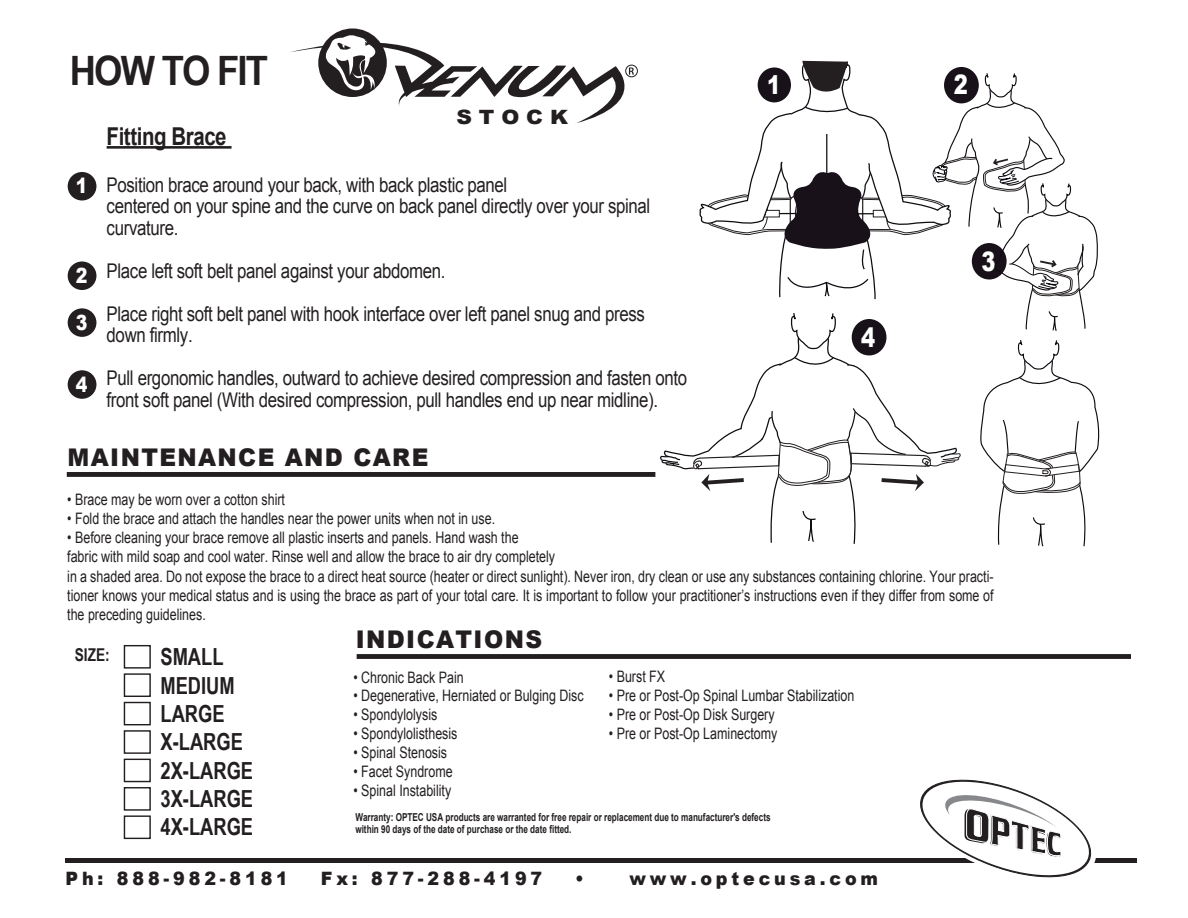
<style>
.page{position:relative;width:1188px;height:918px;background:#fff}
.page>*{position:absolute;margin:0;border:0;box-sizing:border-box;transform-origin:0 0}
.t1{font:700 40.5px "Arial Narrow";letter-spacing:-.04em;color:#231f20;scale:1.1 1}
.t2{font:900 26.85px "Arial";color:#fff;scale:.79 1}
.t3{font:900 25.65px "Arial";color:#fff;scale:.79 1}
.t4{font:700 24.6px "Arial";letter-spacing:-.02em;color:#231f20;scale:.83 1}
.t5{font:900 24.3px "Arial";letter-spacing:.06em;color:#231f20;scale:.95 1}
.t6{font:700 23.55px/28.3px "Arial Narrow";color:#231f20;scale:.95 1}
.t7{font:900 21px "Arial";color:#fff;scale:.83 1}
.t8{font:20.25px/21.5px "Arial";letter-spacing:-.02em;color:#231f20;scale:.83 1}
.t9{font:900 19.65px "Arial";letter-spacing:.32em;color:#231f20;scale:1.1 1}
.t10{font:900 18.45px "Arial";letter-spacing:.22em;color:#231f20;scale:.95 1}
.t11{font:700 17.7px "Arial Narrow";color:#231f20;scale:.94 1}
.t12{font:15.9px/19.2px "Arial";color:#231f20;scale:.79 1}
.t13{font:700 10.95px/12.1px "Arial";color:#231f20;scale:.74 1}
</style>
<div class="page">
<div style="left:68px;top:172px;width:28px;height:29px;background:#231f20;border-radius:50%"></div>
<div style="left:68px;top:261px;width:28px;height:29px;background:#231f20;border-radius:50%"></div>
<div style="left:68px;top:308px;width:28px;height:29px;background:#231f20;border-radius:50%"></div>
<div style="left:68px;top:370px;width:28px;height:29px;background:#231f20;border-radius:50%"></div>
<hr style="left:107px;top:146px;width:125px;height:3px;background:#231f20">
<svg style="left:291px;top:28px;width:347px;height:96px"></svg>
<hr style="left:66px;top:858px;width:1071px;height:4px;background:#231f20">
<svg style="left:909px;top:779px;width:194px;height:99px"></svg>
<div style="left:357px;top:654px;width:774px;height:5px;background:#231f20"></div>
<div style="left:67px;top:472px;width:588px;height:5px;background:#231f20"></div>
<div style="left:124px;top:645px;width:27px;height:24px;border:1px solid #231f20"></div>
<div style="left:124px;top:673px;width:27px;height:24px;border:1px solid #231f20"></div>
<div style="left:124px;top:702px;width:27px;height:23px;border:1px solid #231f20"></div>
<div style="left:124px;top:730px;width:27px;height:24px;border:1px solid #231f20"></div>
<div style="left:124px;top:759px;width:27px;height:23px;border:1px solid #231f20"></div>
<div style="left:124px;top:787px;width:27px;height:24px;border:1px solid #231f20"></div>
<div style="left:124px;top:815px;width:27px;height:24px;border:1px solid #231f20"></div>
<svg style="left:660px;top:60px;width:440px;height:487px"></svg>
<h1 class="t1" style="left:70px;top:40px;width:182px">HOW TO FIT</h1>
<p class="t9" style="left:456px;top:102px;width:103px">STOCK</p>
<h3 class="t7" style="left:76px;top:171px;width:16px">1</h3>
<h3 class="t7" style="left:76px;top:260px;width:16px">2</h3>
<h3 class="t7" style="left:76px;top:307px;width:16px">3</h3>
<h3 class="t7" style="left:76px;top:369px;width:16px">4</h3>
<h3 class="t4" style="left:107px;top:120px;width:146px">Fitting Brace</h3>
<p class="t8" style="left:107px;top:174px;width:657px">Position brace around your back, with back plastic panel<br>centered on your spine and the curve on back panel directly over your spinal curvature.</p>
<p class="t8" style="left:107px;top:249px;width:650px;line-height:42.9px">Place left soft belt panel against your abdomen.<br>Place right soft belt panel with hook interface over left panel snug and press</p>
<p class="t8" style="left:107px;top:314px;width:701px;line-height:42.9px">down firmly.<br>Pull ergonomic handles, outward to achieve desired compression and fasten onto</p>
<p class="t8" style="left:107px;top:389px;width:666px">front soft panel (With desired compression, pull handles end up near midline).</p>
<h3 class="t5" style="left:68px;top:439px;width:381px">MAINTENANCE AND CARE</h3>
<h3 class="t3" style="left:767px;top:66px;width:19px">1</h3>
<h2 class="t2" style="left:954px;top:65px;width:19px">2</h2>
<h2 class="t2" style="left:861px;top:317px;width:19px">4</h2>
<h2 class="t2" style="left:982px;top:241px;width:19px">3</h2>
<p class="t12" style="left:67px;top:490px;width:277px">• Brace may be worn over a cotton shirt</p>
<p class="t12" style="left:67px;top:509px;width:543px">• Fold the brace and attach the handles near the power units when not in use.</p>
<p class="t12" style="left:67px;top:528px;width:1174px">• Before cleaning your brace remove all plastic inserts and panels. Hand wash the<br>fabric with mild soap and cool water. Rinse well and allow the brace to air dry completely<br>in a shaded area. Do not expose the brace to a direct heat source (heater or direct sunlight). Never iron, dry clean or use any substances containing chlorine. Your practi&shy;tioner knows your medical status and is using the brace as part of your total care. It is important to follow your practitioner’s instructions even if they differ from some of the preceding guidelines.</p>
<p class="t11" style="left:75px;top:641px;width:39px">SIZE:</p>
<h3 class="t6" style="left:160px;top:642px;width:99px">SMALL<br>MEDIUM<br>LARGE<br>X-LARGE<br>2X-LARGE<br>3X-LARGE<br>4X-LARGE</h3>
<h3 class="t5" style="left:356px;top:622px;width:198px">INDICATIONS</h3>
<p class="t12" style="left:353px;top:667px;width:141px">• Chronic Back Pain</p>
<p class="t12" style="left:353px;top:686px;width:293px">• Degenerative, Herniated or Bulging Disc</p>
<p class="t12" style="left:353px;top:705px;width:108px">• Spondylolysis</p>
<p class="t12" style="left:353px;top:724px;width:133px">• Spondylolisthesis</p>
<p class="t12" style="left:353px;top:743px;width:120px">• Spinal Stenosis</p>
<p class="t12" style="left:353px;top:762px;width:127px">• Facet Syndrome</p>
<p class="t12" style="left:353px;top:781px;width:125px">• Spinal Instability</p>
<p class="t12" style="left:609px;top:667px;width:73px">• Burst FX</p>
<p class="t12" style="left:609px;top:686px;width:312px">• Pre or Post-Op Spinal Lumbar Stabilization</p>
<p class="t12" style="left:609px;top:705px;width:211px">• Pre or Post-Op Disk Surgery</p>
<p class="t12" style="left:609px;top:724px;width:215px">• Pre or Post-Op Laminectomy</p>
<p class="t13" style="left:355px;top:812px;width:563px">Warranty: OPTEC USA products are warranted for free repair or replacement due to manufacturer's defects within 90 days of the date of purchase or the date fitted.</p>
<p class="t10" style="left:65px;top:865px;width:236px">Ph: 888-982-8181</p>
<p class="t10" style="left:321px;top:865px;width:235px">Fx: 877-288-4197</p>
<p class="t10" style="left:575px;top:865px;width:11px">•</p>
<p class="t10" style="left:630px;top:865px;width:263px">www.optecusa.com</p>
</div>
